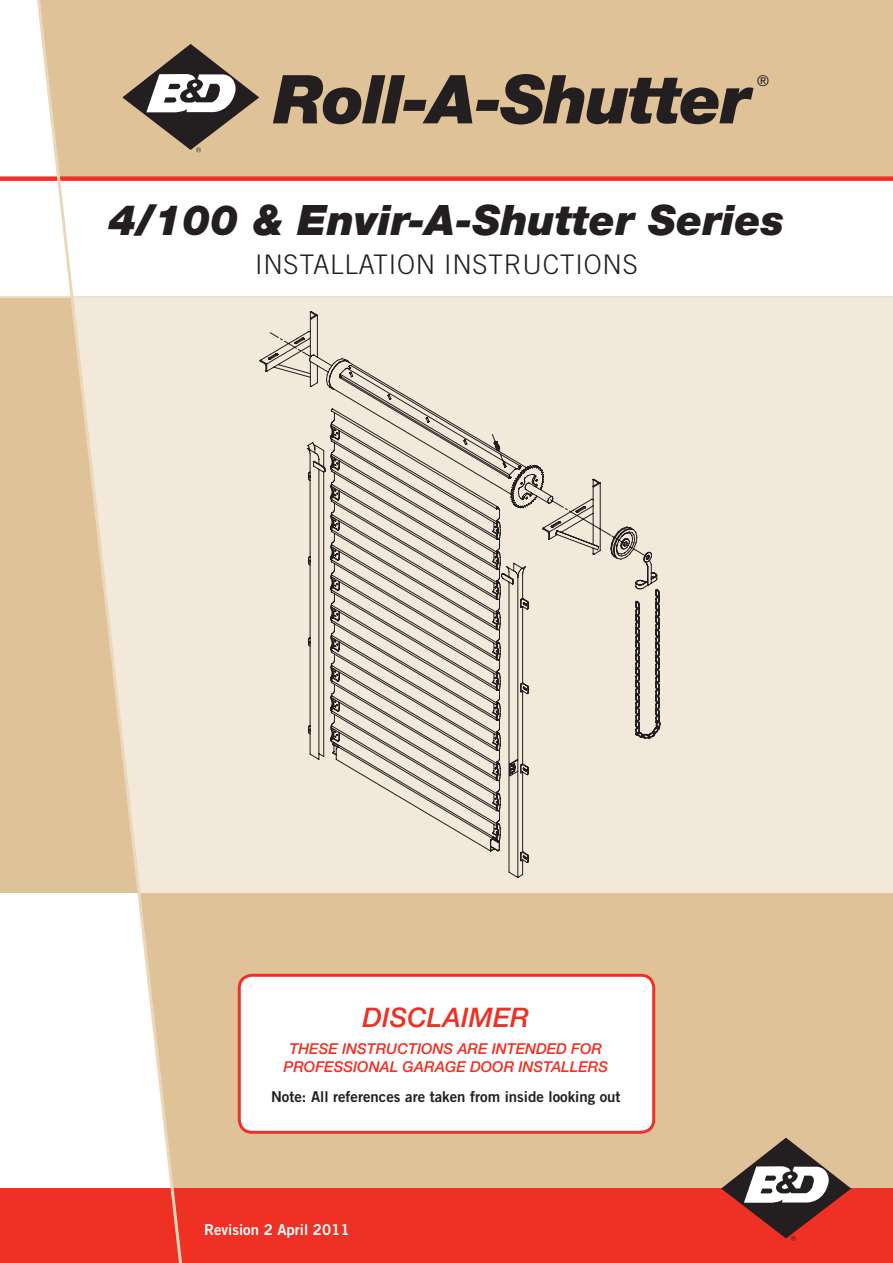
<style>
.page{position:relative;width:893px;height:1263px;background:#fff}
.page>*{position:absolute;margin:0;border:0;box-sizing:border-box;transform-origin:0 0}
.t1{font:italic 900 67.5px "Helvetica Neue CE";letter-spacing:-.025em;color:#231f20}
.t2{font:italic 900 42px "Helvetica Neue CE";color:#231f20}
.t3{font:300 27px "Trade Gothic";letter-spacing:.025em;color:#231f20}
.t4{font:italic 500 27px "Helvetica Neue";letter-spacing:.005em;color:#ee3124}
.t5{font:italic 500 15px/18px "Helvetica Neue";color:#ee3124;text-align:center}
.t6{font:15px "Trade Gothic Bold Two";color:#231f20}
.t7{font:15px "Trade Gothic Bold Two";color:#fff}
.t8{font:14.85px "Helvetica Neue";color:#231f20}
</style>
<div class="page">
<div style="left:185px;top:893px;width:708px;height:296px;background:#e0c298"></div>
<div style="left:0;top:298px;width:34px;height:595px;background:#e0c298"></div>
<div style="left:185px;top:0;width:708px;height:176px;background:#e0c298"></div>
<div style="left:0;top:1189px;width:893px;height:74px;background:#ee3124"></div>
<div style="left:0;top:176px;width:893px;height:5px;background:#ee3124"></div>
<svg style="left:721px;top:1138px;width:130px;height:103px"></svg>
<hr style="left:0;top:296px;width:893px;height:2px;background:#ebd8bc">
<svg style="left:185px;top:44px;width:74px;height:108px;background:#9d8d7a"></svg>
<div style="left:185px;top:298px;width:708px;height:595px;background:#f3e9da"></div>
<svg style="left:260px;top:311px;width:400px;height:567px;background:#e1d8ca"></svg>
<div style="left:239px;top:975px;width:415px;height:157px;background:#fff;border-radius:13px"></div>
<div style="left:238px;top:974px;width:417px;height:160px;border:3px solid #ee3124;border-radius:13px"></div>
<svg style="left:34px;top:0;width:151px;height:1263px"></svg>
<h1 class="t1" style="left:274px;top:75px;width:478px">Roll-A-Shutter</h1>
<p class="t8" style="left:757px;top:75px;width:13px">®</p>
<h2 class="t2" style="left:108px;top:205px;width:678px">4/100 &amp; Envir-A-Shutter Series</h2>
<h3 class="t3" style="left:255px;top:255px;width:384px">INSTALLATION INSTRUCTIONS</h3>
<h3 class="t4" style="left:362px;top:1008px;width:168px">DISCLAIMER</h3>
<p class="t5" style="left:283px;top:1041px;width:326px">THESE INSTRUCTIONS ARE INTENDED FOR<br>PROFESSIONAL GARAGE DOOR INSTALLERS</p>
<p class="t6" style="left:271px;top:1091px;width:351px">Note: All references are taken from inside looking out</p>
<p class="t7" style="left:204px;top:1224px;width:147px">Revision 2 April 2011</p>
</div>
